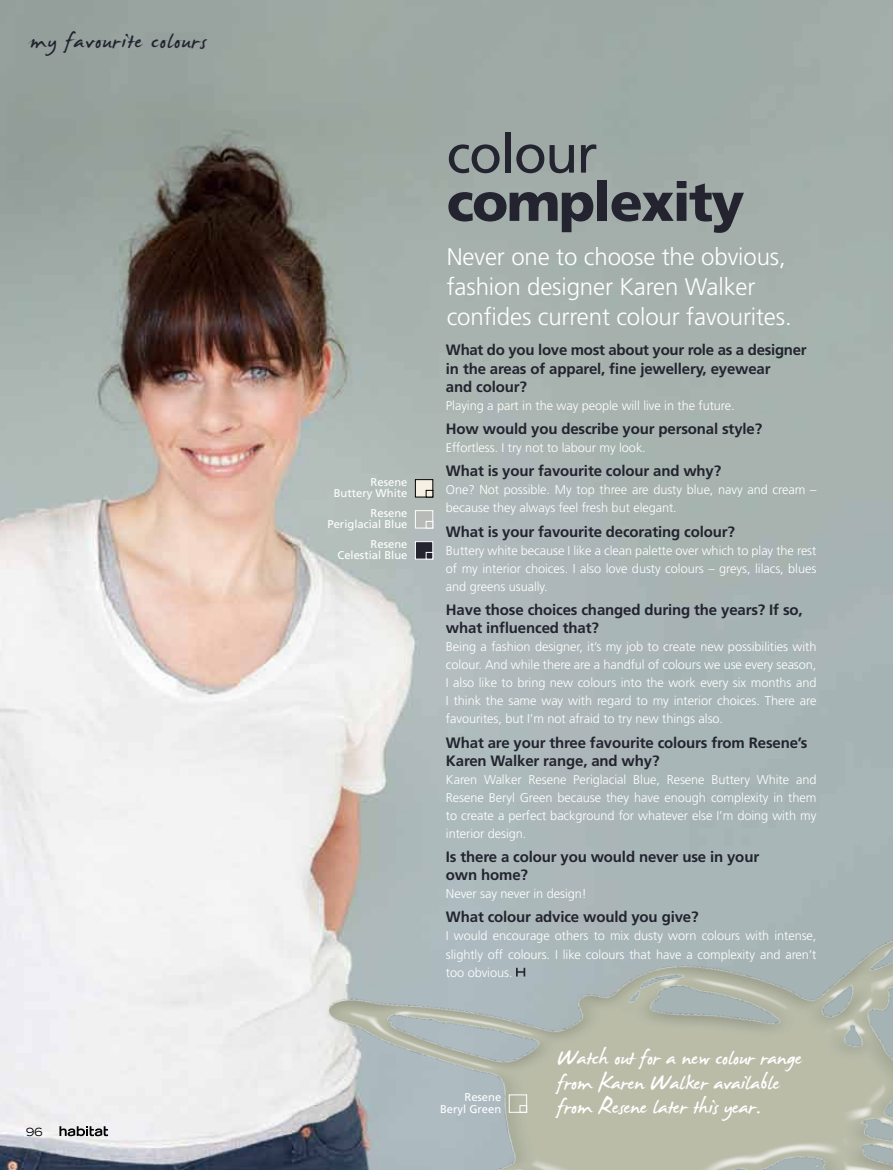
<style>
.page{position:relative;width:893px;height:1170px;background:#fff}
.page>*{position:absolute;margin:0;border:0;box-sizing:border-box;transform-origin:0 0}
.t1{font:900 54px "Frutiger";letter-spacing:-.03em;color:#23242f}
.t2{font:54px "Frutiger";letter-spacing:-.03em;color:#23242f}
.t3{font:36px "James Fajardo";letter-spacing:.035em;color:#23242f}
.t4{font:34.05px/24.6px "James Fajardo";letter-spacing:-.005em;color:#fff}
.t5{font:300 24px/30px "Frutiger";letter-spacing:-.005em;color:#fff}
.t6{font:700 15px/18px "Frutiger";letter-spacing:-.01em;color:#23242f}
.t7{font:300 12.75px/18px "Frutiger";letter-spacing:-.005em;color:#fff;text-align:justify}
.t8{font:11.25px/11.2px "Frutiger";color:#fff;text-align:right}
.t9{font:expanded 11.25px "Trade Gothic LH";color:#000}
</style>
<div class="page">
<img style="left:0;top:0;width:893px;height:1169px">
<img style="left:303px;top:849px;width:590px;height:320px">
<svg style="left:516px;top:967px;width:9px;height:9px"></svg>
<div style="left:415px;top:479px;width:18px;height:18px;background:#f5f0e1"></div>
<div style="left:415px;top:479px;width:18px;height:18px;border:1px solid #000"></div>
<div style="left:426px;top:490px;width:7px;height:7px;border:1px solid #000"></div>
<div style="left:415px;top:510px;width:18px;height:18px;background:#b6bbb6;border:1px solid #fff"></div>
<div style="left:426px;top:521px;width:7px;height:7px;background:#b6bbb6;border:1px solid #fff"></div>
<div style="left:415px;top:541px;width:18px;height:18px;background:#23242f;border:1px solid #fff"></div>
<div style="left:426px;top:552px;width:7px;height:7px;background:#23242f;border:1px solid #fff"></div>
<div style="left:509px;top:1094px;width:18px;height:18px;border:1px solid #fff"></div>
<div style="left:520px;top:1105px;width:7px;height:7px;border:1px solid #fff"></div>
<svg style="left:59px;top:1126px;width:49px;height:10px"></svg>
<h2 class="t3" style="left:31px;top:22px;width:177px">my favourite colours</h2>
<p class="t9" style="left:26px;top:1124px;width:18px">96</p>
<p class="t8" style="left:334px;top:476px;width:75px">Resene<br>Buttery White</p>
<p class="t8" style="left:327px;top:507px;width:82px">Resene<br>Periglacial Blue</p>
<p class="t8" style="left:337px;top:538px;width:72px">Resene<br>Celestial Blue</p>
<h1 class="t2" style="left:447px;top:122px;width:152px">colour</h1>
<h1 class="t1" style="left:447px;top:169px;width:299px">complexity</h1>
<h3 class="t5" style="left:447px;top:242px;width:346px">Never one to choose the obvious, fashion designer Karen Walker confides current colour favourites.</h3>
<p class="t6" style="left:446px;top:341px;width:362px">What do you love most about your role as a designer in the areas of apparel, fine jewellery, eyewear<br>and colour?</p>
<p class="t7" style="left:446px;top:396px;width:290px">Playing a part in the way people will live in the future.</p>
<p class="t6" style="left:446px;top:420px;width:318px">How would you describe your personal style?</p>
<p class="t7" style="left:446px;top:438px;width:201px">Effortless. I try not to labour my look.</p>
<p class="t6" style="left:446px;top:462px;width:277px">What is your favourite colour and why?</p>
<p class="t7" style="left:446px;top:481px;width:372px">One? Not possible. My top three are dusty blue, navy and cream – because they always feel fresh but elegant.</p>
<p class="t6" style="left:446px;top:522px;width:291px">What is your favourite decorating colour?</p>
<p class="t7" style="left:446px;top:541px;width:372px">Buttery white because I like a clean palette over which to play the rest of my interior choices. I also love dusty colours – greys, lilacs, blues and greens usually.</p>
<p class="t6" style="left:446px;top:601px;width:358px">Have those choices changed during the years? If so, what influenced that?</p>
<p class="t7" style="left:446px;top:638px;width:372px">Being a fashion designer, it’s my job to create new possibilities with colour. And while there are a handful of colours we use every season, I also like to bring new colours into the work every six months and I think the same way with regard to my interior choices. There are favourites, but I’m not afraid to try new things also.</p>
<p class="t6" style="left:446px;top:733px;width:363px">What are your three favourite colours from Resene’s<br>Karen Walker range, and why?</p>
<p class="t7" style="left:446px;top:770px;width:372px">Karen Walker Resene Periglacial Blue, Resene Buttery White and Resene Beryl Green because they have enough complexity in them to create a perfect background for whatever else I’m doing with my interior design.</p>
<p class="t6" style="left:446px;top:847px;width:315px">Is there a colour you would never use in your own home?</p>
<p class="t7" style="left:446px;top:884px;width:142px">Never say never in design!</p>
<p class="t6" style="left:446px;top:908px;width:254px">What colour advice would you give?</p>
<p class="t7" style="left:446px;top:927px;width:372px">I would encourage others to mix dusty worn colours with intense, slightly off colours. I like colours that have a complexity and aren’t too obvious.</p>
<p class="t8" style="left:440px;top:1091px;width:63px">Resene<br>Beryl Green</p>
<h3 class="t4" style="left:558px;top:1047px;width:246px">Watch out for a new colour range from Karen Walker available from Resene later this year.</h3>
</div>
